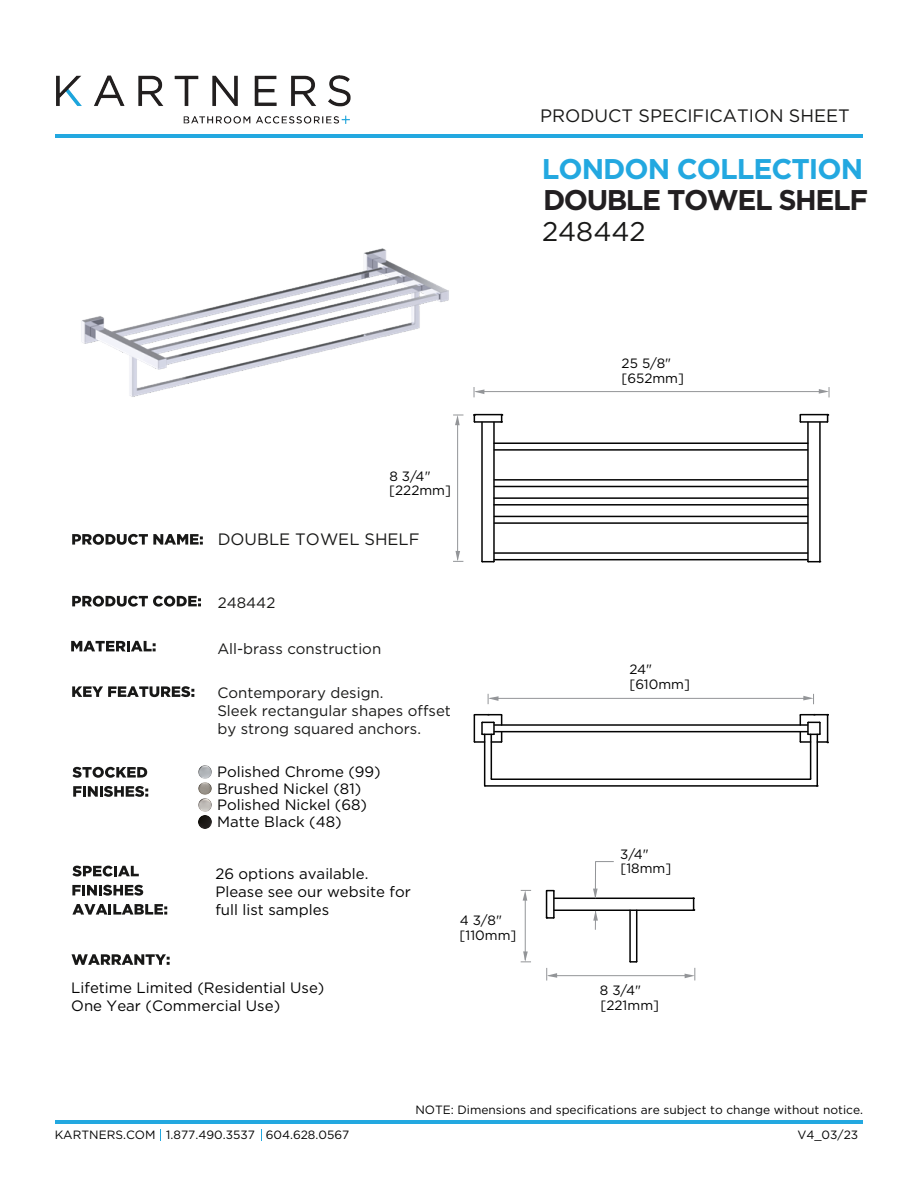
<style>
.page{position:relative;width:918px;height:1188px;background:#fff}
.page>*{position:absolute;margin:0;border:0;box-sizing:border-box;transform-origin:0 0}
.t1{font:700 28.5px "Gotham";letter-spacing:-.035em;color:#23a8e0}
.t2{font:700 28.5px "Gotham";letter-spacing:-.05em;color:#221f21}
.t3{font:27px "Gotham";color:#181817}
.t4{font:18px "Gotham";color:#181817}
.t5{font:16.5px "Gotham";color:#181817}
.t6{font:15px/18px "Gotham";color:#030303}
.t7{font:15px/18px "Gotham";color:#181817}
.t8{font:13.5px/14.9px "Gotham";color:#030303}
.t9{font:12px "Gotham";color:#030303}
</style>
<div class="page">
<hr style="left:55px;top:134px;width:808px;height:4px;background:#23a8e0">
<hr style="left:55px;top:1120px;width:808px;height:4px;background:#23a8e0">
<img style="left:56px;top:76px;width:295px;height:31px">
<svg style="left:72px;top:542px;width:131px;height:3px"></svg>
<svg style="left:72px;top:596px;width:129px;height:11px"></svg>
<svg style="left:72px;top:767px;width:75px;height:11px"></svg>
<svg style="left:73px;top:786px;width:75px;height:11px"></svg>
<svg style="left:72px;top:686px;width:122px;height:11px"></svg>
<svg style="left:72px;top:954px;width:98px;height:11px"></svg>
<svg style="left:71px;top:641px;width:85px;height:10px"></svg>
<svg style="left:72px;top:866px;width:67px;height:11px"></svg>
<svg style="left:72px;top:885px;width:71px;height:11px"></svg>
<svg style="left:72px;top:904px;width:95px;height:11px"></svg>
<hr style="left:484px;top:734px;width:1px;height:52px;background:#030303">
<hr style="left:491px;top:734px;width:1px;height:45px;background:#030303">
<hr style="left:485px;top:785px;width:332px;height:2px;background:#030303">
<hr style="left:492px;top:778px;width:318px;height:2px;background:#030303">
<hr style="left:494px;top:731px;width:314px;height:1px;background:#030303">
<hr style="left:494px;top:724px;width:314px;height:2px;background:#030303">
<hr style="left:810px;top:734px;width:1px;height:45px;background:#030303">
<hr style="left:817px;top:734px;width:1px;height:52px;background:#030303">
<hr style="left:481px;top:422px;width:2px;height:139px;background:#030303">
<hr style="left:493px;top:422px;width:2px;height:139px;background:#030303">
<hr style="left:494px;top:559px;width:314px;height:1px;background:#030303">
<hr style="left:494px;top:552px;width:314px;height:2px;background:#030303">
<hr style="left:494px;top:522px;width:314px;height:2px;background:#030303">
<hr style="left:494px;top:516px;width:314px;height:1px;background:#030303">
<hr style="left:494px;top:504px;width:314px;height:2px;background:#030303">
<hr style="left:494px;top:497px;width:314px;height:2px;background:#030303">
<hr style="left:494px;top:486px;width:314px;height:1px;background:#030303">
<hr style="left:494px;top:479px;width:314px;height:2px;background:#030303">
<hr style="left:494px;top:449px;width:314px;height:2px;background:#030303">
<hr style="left:494px;top:442px;width:314px;height:2px;background:#030303">
<hr style="left:807px;top:422px;width:2px;height:139px;background:#030303">
<hr style="left:819px;top:422px;width:2px;height:139px;background:#030303">
<hr style="left:629px;top:910px;width:2px;height:51px;background:#030303">
<hr style="left:636px;top:910px;width:1px;height:51px;background:#030303">
<hr style="left:554px;top:910px;width:139px;height:1px;background:#030303">
<hr style="left:554px;top:898px;width:139px;height:1px;background:#030303">
<svg style="left:483px;top:777px;width:10px;height:10px"></svg>
<svg style="left:481px;top:560px;width:14px;height:3px"></svg>
<svg style="left:629px;top:960px;width:9px;height:3px"></svg>
<svg style="left:799px;top:413px;width:30px;height:10px"></svg>
<svg style="left:806px;top:560px;width:15px;height:3px"></svg>
<svg style="left:809px;top:777px;width:10px;height:10px"></svg>
<svg style="left:473px;top:713px;width:30px;height:30px"></svg>
<svg style="left:799px;top:713px;width:30px;height:30px"></svg>
<svg style="left:545px;top:889px;width:10px;height:30px"></svg>
<svg style="left:692px;top:897px;width:3px;height:14px"></svg>
<hr style="left:476px;top:391px;width:344px;height:1px;background:#939598">
<svg style="left:819px;top:387px;width:11px;height:10px"></svg>
<hr style="left:457px;top:424px;width:1px;height:136px;background:#939598">
<svg style="left:453px;top:551px;width:10px;height:11px"></svg>
<hr style="left:490px;top:698px;width:315px;height:1px;background:#939598">
<svg style="left:803px;top:694px;width:11px;height:10px"></svg>
<svg style="left:488px;top:694px;width:11px;height:10px"></svg>
<hr style="left:525px;top:899px;width:1px;height:61px;background:#939598">
<svg style="left:521px;top:890px;width:10px;height:11px"></svg>
<svg style="left:521px;top:951px;width:10px;height:12px"></svg>
<svg style="left:593px;top:910px;width:5px;height:20px"></svg>
<svg style="left:593px;top:861px;width:21px;height:38px"></svg>
<hr style="left:548px;top:975px;width:138px;height:1px;background:#939598">
<svg style="left:685px;top:968px;width:11px;height:12px"></svg>
<svg style="left:546px;top:968px;width:11px;height:13px"></svg>
<img style="left:72px;top:115px;width:509px;height:427px">
<svg style="left:261px;top:1129px;width:1px;height:12px"></svg>
<svg style="left:198px;top:766px;width:13px;height:62px"></svg>
<p class="t4" style="left:540px;top:105px;width:311px">PRODUCT SPECIFICATION SHEET</p>
<h1 class="t1" style="left:542px;top:152px;width:323px">LONDON COLLECTION</h1>
<h1 class="t2" style="left:543px;top:183px;width:326px">DOUBLE TOWEL SHELF</h1>
<h2 class="t3" style="left:542px;top:216px;width:105px">248442</h2>
<p class="t8" style="left:389px;top:468px;width:63px">8 3/4" [222mm]</p>
<p class="t5" style="left:218px;top:530px;width:203px">DOUBLE TOWEL SHELF</p>
<p class="t7" style="left:218px;top:594px;width:59px">248442</p>
<p class="t7" style="left:217px;top:639px;width:165px">All-brass construction</p>
<p class="t7" style="left:217px;top:683px;width:235px">Contemporary design.<br>Sleek rectangular shapes offset by strong squared anchors.</p>
<p class="t6" style="left:217px;top:763px;width:165px;line-height:16.5px">Polished Chrome (99)<br>Brushed Nickel (81)<br>Polished Nickel (68)<br>Matte Black (48)</p>
<p class="t6" style="left:215px;top:864px;width:197px">26 options available.<br>Please see our website for full list samples</p>
<p class="t8" style="left:460px;top:913px;width:58px">4 3/8" [110mm]</p>
<p class="t6" style="left:71px;top:978px;width:255px">Lifetime Limited (Residential Use)<br>One Year (Commercial Use)</p>
<p class="t8" style="left:622px;top:356px;width:64px">25 5/8" [652mm]</p>
<p class="t8" style="left:629px;top:662px;width:62px">24" [610mm]</p>
<p class="t8" style="left:620px;top:847px;width:53px;line-height:14.2px">3/4" [18mm]</p>
<p class="t8" style="left:600px;top:982px;width:61px">8 3/4" [221mm]</p>
<p class="t9" style="left:415px;top:1104px;width:449px">NOTE: Dimensions and specifications are subject to change without notice.</p>
<p class="t9" style="left:55px;top:1128px;width:296px">KARTNERS.COM 1.877.490.3537 604.628.0567</p>
<p class="t9" style="left:797px;top:1128px;width:62px">V4_03/23</p>
</div>
